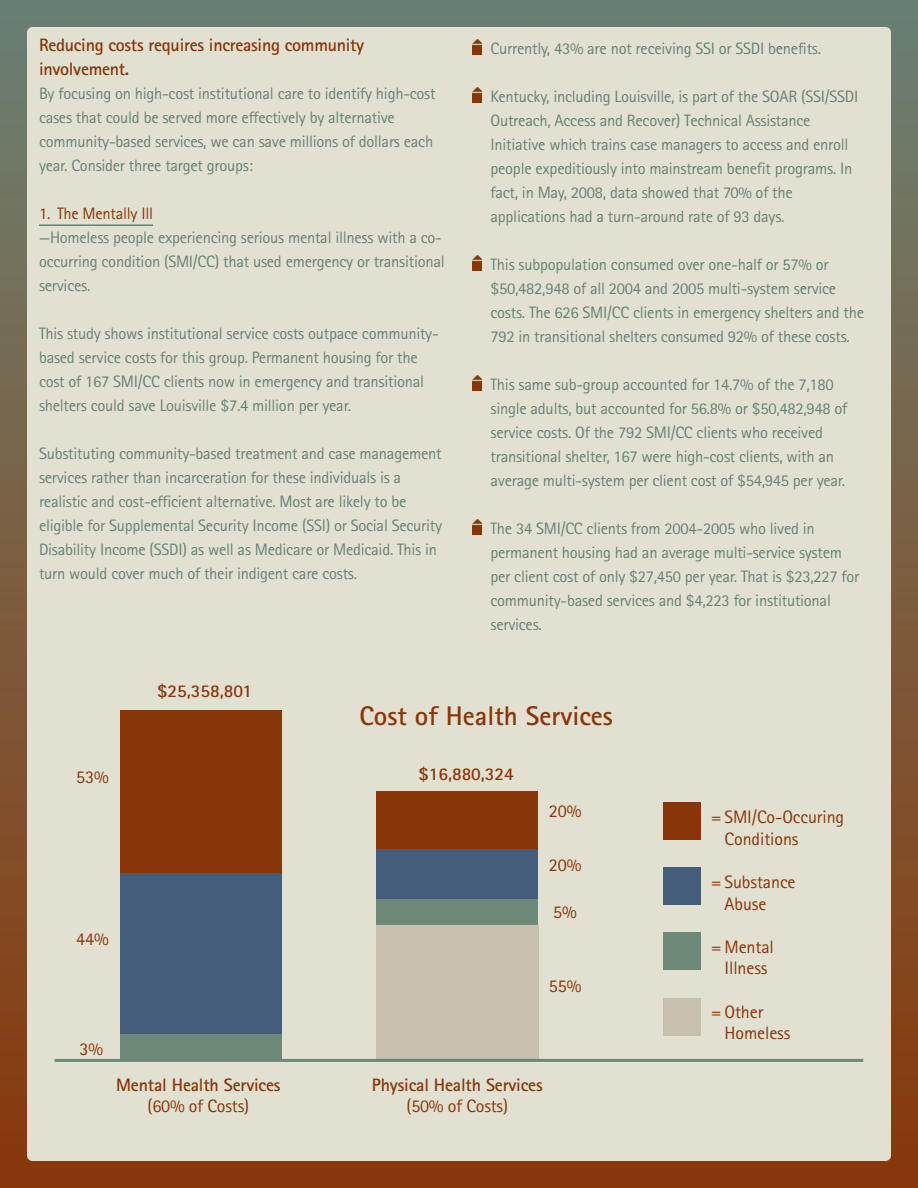
<style>
.page{position:relative;width:918px;height:1188px;background:#fff}
.page>*{position:absolute;margin:0;border:0;box-sizing:border-box;transform-origin:0 0}
.t1{font:700 27px "Rotis Sans Serif";color:#883509}
.t2{font:700 18px/24px "Rotis Sans Serif";letter-spacing:-.015em;color:#883509}
.t3{font:18px/21.6px "Rotis Sans Serif";letter-spacing:-.005em;color:#883509}
.t4{font:16.5px/24px "Rotis Sans Serif";letter-spacing:-.015em;color:#678177}
.t5{font:16.5px "Rotis Sans Serif";letter-spacing:-.015em;color:#883509}
</style>
<div class="page">
<div style="left:0;top:0;width:918px;height:1188px;background:linear-gradient(to bottom,#6c8174,#8a380a)"></div>
<div style="left:27px;top:27px;width:864px;height:1134px;background:#e2e0d0;border-radius:5px"></div>
<hr style="left:39px;top:224px;width:114px;height:2px;background:#678177">
<img style="left:472px;top:519px;width:10px;height:15px">
<img style="left:472px;top:375px;width:10px;height:15px">
<img style="left:472px;top:255px;width:10px;height:15px">
<img style="left:472px;top:87px;width:10px;height:15px">
<img style="left:472px;top:39px;width:10px;height:15px">
<div style="left:376px;top:925px;width:163px;height:135px;background:#c6c1ae"></div>
<div style="left:376px;top:849px;width:162px;height:50px;background:#435d7b"></div>
<div style="left:120px;top:869px;width:162px;height:165px;background:#435d7b"></div>
<hr style="left:56px;top:1059px;width:806px;height:3px;background:#6e8878">
<div style="left:120px;top:1034px;width:162px;height:26px;background:#6e8878"></div>
<div style="left:120px;top:710px;width:162px;height:162px;background:#883509"></div>
<div style="left:376px;top:899px;width:162px;height:26px;background:#6e8878"></div>
<div style="left:376px;top:791px;width:162px;height:58px;background:#883509"></div>
<div style="left:663px;top:802px;width:37px;height:38px;background:#883509"></div>
<div style="left:663px;top:867px;width:37px;height:38px;background:#435d7b"></div>
<div style="left:663px;top:933px;width:37px;height:37px;background:#6e8878"></div>
<div style="left:663px;top:998px;width:37px;height:37px;background:#c6c1ae"></div>
<p class="t2" style="left:39px;top:35px;width:327px">Reducing costs requires increasing community involvement.</p>
<p class="t4" style="left:39px;top:83px;width:398px">By focusing on high-cost institutional care to identify high-cost cases that could be served more effectively by alternative community-based services, we can save millions of dollars each year. Consider three target groups:</p>
<p class="t5" style="left:39px;top:208px;width:116px">1. The Mentally Ill</p>
<p class="t4" style="left:39px;top:228px;width:407px">—Homeless people experiencing serious mental illness with a co&shy;occurring condition (SMI/CC) that used emergency or transitional services.</p>
<p class="t4" style="left:39px;top:324px;width:401px">This study shows institutional service costs outpace community&shy;based service costs for this group. Permanent housing for the cost of 167 SMI/CC clients now in emergency and transitional shelters could save Louisville $7.4 million per year.</p>
<p class="t4" style="left:39px;top:444px;width:405px">Substituting community-based treatment and case management services rather than incarceration for these individuals is a realistic and cost-efficient alternative. Most are likely to be eligible for Supplemental Security Income (SSI) or Social Security Disability Income (SSDI) as well as Medicare or Medicaid. This in turn would cover much of their indigent care costs.</p>
<p class="t2" style="left:157px;top:681px;width:96px">$25,358,801</p>
<p class="t4" style="left:491px;top:38px;width:332px">Currently, 43% are not receiving SSI or SSDI benefits.</p>
<p class="t4" style="left:491px;top:86px;width:369px">Kentucky, including Louisville, is part of the SOAR (SSI/SSDI Outreach, Access and Recover) Technical Assistance Initiative which trains case managers to access and enroll people expeditiously into mainstream benefit programs. In fact, in May, 2008, data showed that 70% of the applications had a turn-around rate of 93 days.</p>
<p class="t4" style="left:491px;top:254px;width:375px">This subpopulation consumed over one-half or 57% or $50,482,948 of all 2004 and 2005 multi-system service costs. The 626 SMI/CC clients in emergency shelters and the 792 in transitional shelters consumed 92% of these costs.</p>
<p class="t4" style="left:491px;top:374px;width:358px">This same sub-group accounted for 14.7% of the 7,180 single adults, but accounted for 56.8% or $50,482,948 of service costs. Of the 792 SMI/CC clients who received transitional shelter, 167 were high-cost clients, with an average multi-system per client cost of $54,945 per year.</p>
<p class="t4" style="left:491px;top:518px;width:370px">The 34 SMI/CC clients from 2004-2005 who lived in permanent housing had an average multi-service system per client cost of only $27,450 per year. That is $23,227 for community-based services and $4,223 for institutional services.</p>
<p class="t3" style="left:76px;top:768px;width:34px">53%</p>
<p class="t3" style="left:76px;top:930px;width:34px">44%</p>
<p class="t3" style="left:79px;top:1040px;width:25px">3%</p>
<p class="t2" style="left:116px;top:1074px;width:166px">Mental Health Services</p>
<p class="t3" style="left:148px;top:1097px;width:103px">(60% of Costs)</p>
<h1 class="t1" style="left:359px;top:706px;width:255px">Cost of Health Services</h1>
<p class="t2" style="left:419px;top:763px;width:97px">$16,880,324</p>
<p class="t3" style="left:549px;top:802px;width:34px">20%</p>
<p class="t3" style="left:549px;top:856px;width:34px">20%</p>
<p class="t3" style="left:553px;top:903px;width:25px">5%</p>
<p class="t3" style="left:549px;top:977px;width:34px">55%</p>
<p class="t2" style="left:372px;top:1074px;width:172px">Physical Health Services</p>
<p class="t3" style="left:407px;top:1097px;width:103px">(50% of Costs)</p>
<p class="t3" style="left:725px;top:808px;width:121px;text-indent:-14px">= SMI/Co-Occuring<br>Conditions</p>
<p class="t3" style="left:725px;top:873px;width:72px;text-indent:-14px">= Substance<br>Abuse</p>
<p class="t3" style="left:711px;top:938px;width:64px;text-align:center">= Mental<br>Illness</p>
<p class="t3" style="left:725px;top:1003px;width:67px;text-indent:-14px">= Other<br>Homeless</p>
</div>
